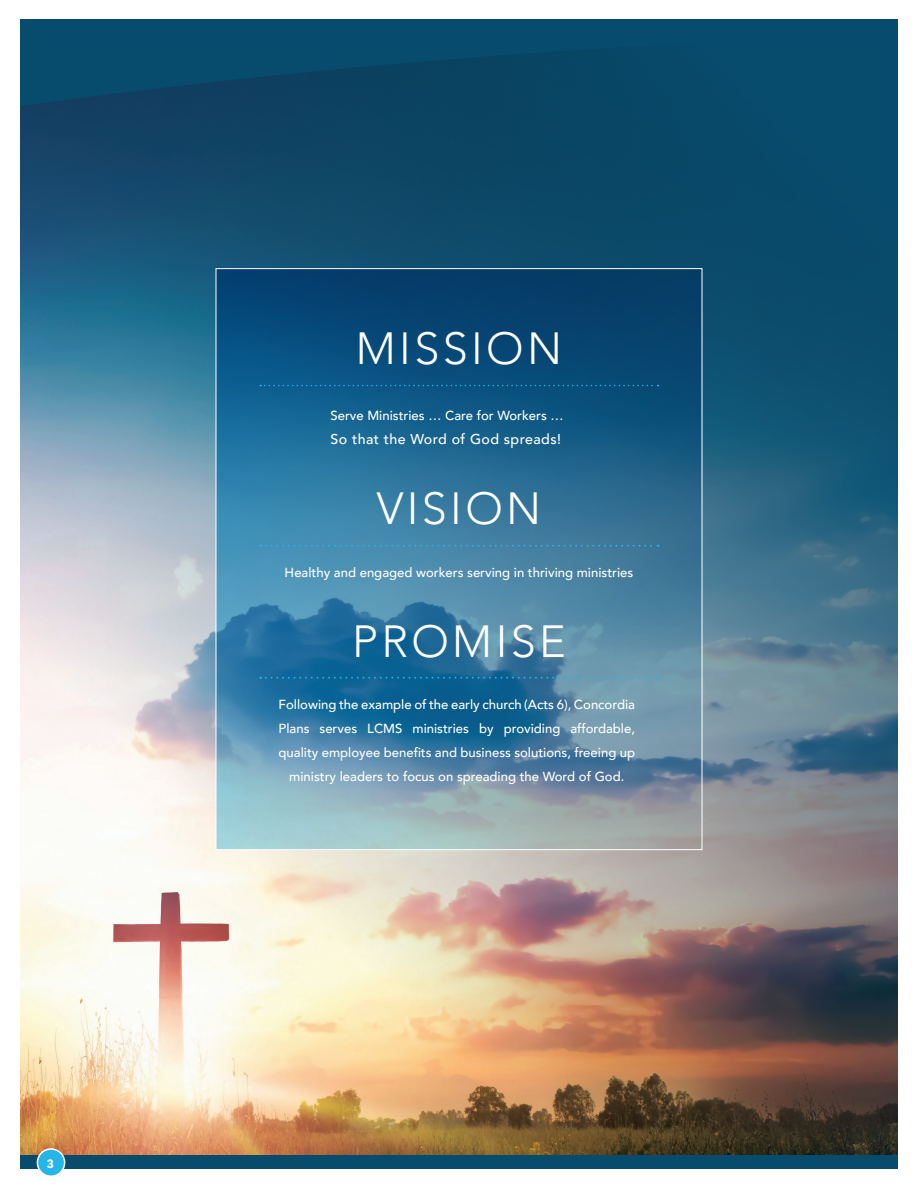
<style>
.page{position:relative;width:918px;height:1188px;background:#fff}
.page>*{position:absolute;margin:0;border:0;box-sizing:border-box;transform-origin:0 0}
.t1{font:300 45px "Avenir";letter-spacing:.075em;color:#fff}
.t2{font:500 14.25px "Avenir";letter-spacing:.03em;color:#fff}
.t3{font:500 13.2px/24px "Avenir";color:#fff;text-align:center}
.t4{font:900 12px "Avenir";color:#fff}
</style>
<div class="page">
<div style="left:0;top:1156px;width:918px;height:19px;background:#084c6d"></div>
<img style="left:20px;top:106px;width:878px;height:1050px">
<svg style="left:20px;top:19px;width:878px;height:87px;background:#084969"></svg>
<svg style="left:218px;top:270px;width:482px;height:578px;background:#397599"></svg>
<svg style="left:260px;top:385px;width:399px;height:1px"></svg>
<svg style="left:260px;top:545px;width:399px;height:2px"></svg>
<svg style="left:260px;top:677px;width:399px;height:2px"></svg>
<div style="left:0;top:2px;width:19px;height:1186px;background:#fff"></div>
<div style="left:2px;top:1169px;width:916px;height:19px;background:#fff"></div>
<div style="left:37px;top:1149px;width:28px;height:27px;background:#26b5e8;border-radius:50%"></div>
<div style="left:37px;top:1148px;width:28px;height:29px;border:2px solid #fff;border-radius:50%"></div>
<div style="left:899px;top:2px;width:19px;height:1186px;background:#fff"></div>
<p class="t4" style="left:47px;top:1153px;width:9px">3</p>
<p class="t1" style="left:356px;top:322px;width:208px">MISSION</p>
<p class="t3" style="left:330px;top:403px;width:235px">Serve Ministries … Care for Workers …</p>
<p class="t2" style="left:330px;top:427px;width:232px">So that the Word of God spreads!</p>
<p class="t1" style="left:377px;top:482px;width:166px">VISION</p>
<p class="t3" style="left:285px;top:560px;width:350px">Healthy and engaged workers serving in thriving ministries</p>
<p class="t1" style="left:352px;top:615px;width:215px">PROMISE</p>
<p class="t3" style="left:279px;top:692px;width:358px">Following the example of the early church (Acts 6), Concordia Plans serves LCMS ministries by providing affordable, quality employee benefits and business solutions, freeing up ministry leaders to focus on spreading the Word of God.</p>
</div>
